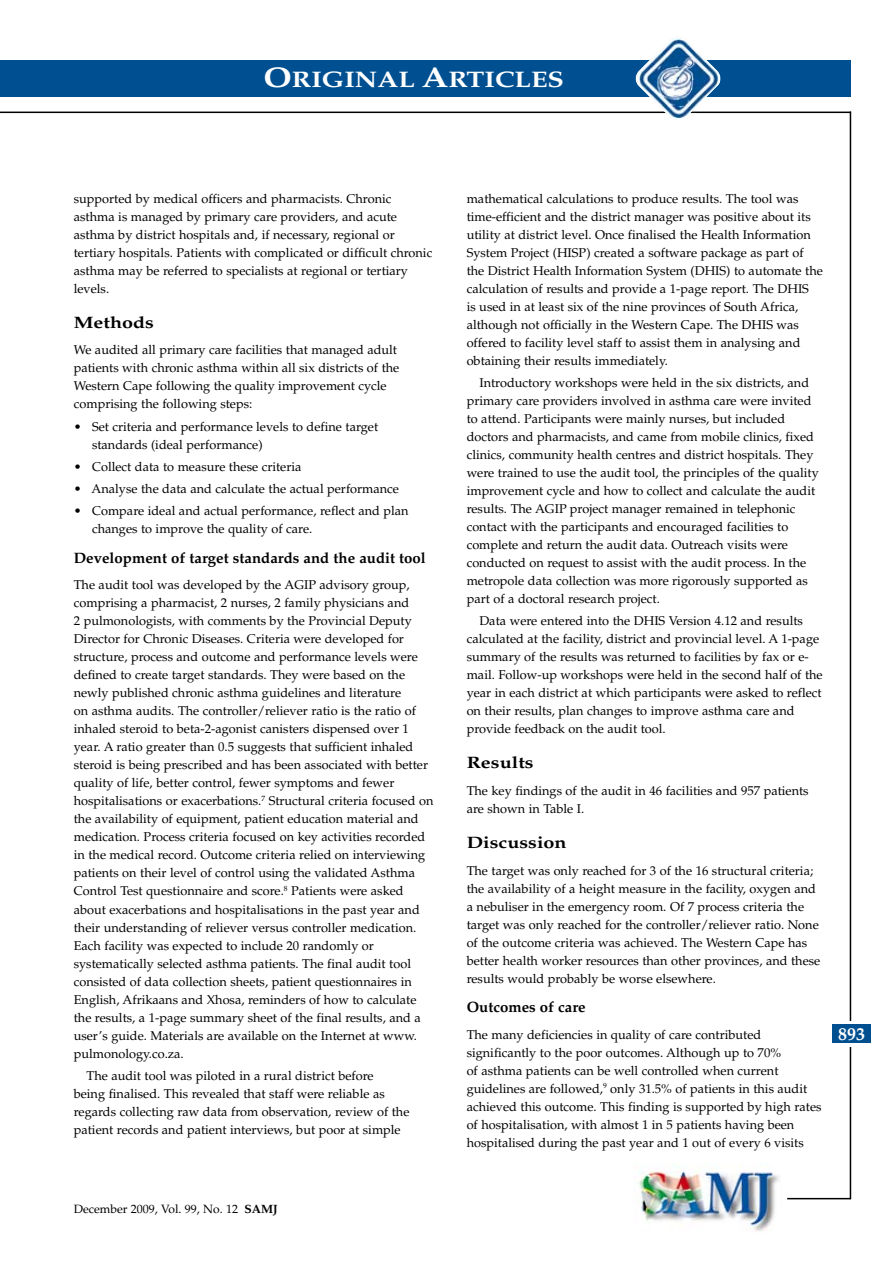
<style>
.page{position:relative;width:893px;height:1263px;background:#fff}
.page>*{position:absolute;margin:0;border:0;box-sizing:border-box;transform-origin:0 0}
.t1{font:700 22.5px "Palatino";color:#fff;scale:1.2 1}
.t2{font:700 18px "Palatino";color:#fff}
.t3{font:700 16.5px "Palatino";color:#000;scale:1.2 1}
.t4{font:700 15px "Palatino";color:#000}
.t5{font:12.75px/18px "Palatino";color:#000}
.t6{font:12px "Palatino";color:#000}
.s1{font-size:28.5px}
.s2{font-weight:700}
</style>
<div class="page">
<hr style="left:850px;top:111px;width:1px;height:1088px;background:#000">
<div style="left:836px;top:1021px;width:28px;height:25px;background:#fff"></div>
<hr style="left:787px;top:1198px;width:64px;height:1px;background:#000">
<div style="left:0;top:60px;width:850px;height:37px;background:#005091"></div>
<hr style="left:0;top:112px;width:850px;height:1px;background:#000">
<img style="left:634px;top:1163px;width:145px;height:69px">
<div style="left:832px;top:1024px;width:38px;height:19px;background:#005091"></div>
<img style="left:635px;top:37px;width:86px;height:83px">
<h1 class="t1" style="left:263px;top:67px;width:252px"><span class="s1">O</span>RIGINAL <span class="s1">A</span>RTICLES</h1>
<p class="t5" style="left:74px;top:190px;width:360px">supported by medical officers and pharmacists. Chronic asthma is managed by primary care providers, and acute asthma by district hospitals and, if necessary, regional or tertiary hospitals. Patients with complicated or difficult chronic asthma may be referred to specialists at regional or tertiary levels.</p>
<p class="t3" style="left:74px;top:313px;width:68px">Methods</p>
<p class="t5" style="left:74px;top:341px;width:327px">We audited all primary care facilities that managed adult patients with chronic asthma within all six districts of the Western Cape following the quality improvement cycle comprising the following steps:</p>
<p class="t5" style="left:92px;top:418px;width:288px;text-indent:-18px">• Set criteria and performance levels to define target standards (ideal performance)</p>
<p class="t5" style="left:74px;top:458px;width:229px">• Collect data to measure these criteria</p>
<p class="t5" style="left:74px;top:480px;width:327px">• Analyse the data and calculate the actual performance</p>
<p class="t5" style="left:92px;top:502px;width:318px;text-indent:-18px">• Compare ideal and actual performance, reflect and plan changes to improve the quality of care.</p>
<p class="t4" style="left:74px;top:549px;width:354px">Development of target standards and the audit tool</p>
<p class="t5" style="left:74px;top:576px;width:361px">The audit tool was developed by the AGIP advisory group, comprising a pharmacist, 2 nurses, 2 family physicians and<br>2 pulmonologists, with comments by the Provincial Deputy Director for Chronic Diseases. Criteria were developed for structure, process and outcome and performance levels were defined to create target standards. They were based on the newly published chronic asthma guidelines and literature<br>on asthma audits. The controller/reliever ratio is the ratio of inhaled steroid to beta-2-agonist canisters dispensed over 1 year. A ratio greater than 0.5 suggests that sufficient inhaled steroid is being prescribed and has been associated with better quality of life, better control, fewer symptoms and fewer hospitalisations or exacerbations.<sup>7</sup> Structural criteria focused on the availability of equipment, patient education material and medication. Process criteria focused on key activities recorded in the medical record. Outcome criteria relied on interviewing patients on their level of control using the validated Asthma Control Test questionnaire and score.<sup>8</sup> Patients were asked about exacerbations and hospitalisations in the past year and their understanding of reliever versus controller medication.<br>Each facility was expected to include 20 randomly or systematically selected asthma patients. The final audit tool consisted of data collection sheets, patient questionnaires in English, Afrikaans and Xhosa, reminders of how to calculate the results, a 1-page summary sheet of the final results, and a user’s guide. Materials are available on the Internet at www. pulmonology.co.za.</p>
<p class="t5" style="left:74px;top:1067px;width:337px;text-indent:13px">The audit tool was piloted in a rural district before<br>being finalised. This revealed that staff were reliable as regards collecting raw data from observation, review of the patient records and patient interviews, but poor at simple</p>
<p class="t6" style="left:74px;top:1202px;width:206px">December 2009, Vol. 99, No. 12 <span class="s2">SAMJ</span></p>
<p class="t5" style="left:467px;top:190px;width:358px">mathematical calculations to produce results. The tool was time-efficient and the district manager was positive about its utility at district level. Once finalised the Health Information System Project (HISP) created a software package as part of the District Health Information System (DHIS) to automate the calculation of results and provide a 1-page report. The DHIS<br>is used in at least six of the nine provinces of South Africa, although not officially in the Western Cape. The DHIS was offered to facility level staff to assist them in analysing and obtaining their results immediately.</p>
<p class="t5" style="left:467px;top:374px;width:354px;text-indent:13px">Introductory workshops were held in the six districts, and primary care providers involved in asthma care were invited to attend. Participants were mainly nurses, but included doctors and pharmacists, and came from mobile clinics, fixed clinics, community health centres and district hospitals. They were trained to use the audit tool, the principles of the quality improvement cycle and how to collect and calculate the audit results. The AGIP project manager remained in telephonic contact with the participants and encouraged facilities to complete and return the audit data. Outreach visits were conducted on request to assist with the audit process. In the metropole data collection was more rigorously supported as part of a doctoral research project.</p>
<p class="t5" style="left:467px;top:612px;width:358px;text-indent:13px">Data were entered into the DHIS Version 4.12 and results calculated at the facility, district and provincial level. A 1-page summary of the results was returned to facilities by fax or e&shy;mail. Follow-up workshops were held in the second half of the year in each district at which participants were asked to reflect on their results, plan changes to improve asthma care and provide feedback on the audit tool.</p>
<p class="t3" style="left:467px;top:753px;width:57px">Results</p>
<p class="t5" style="left:467px;top:782px;width:343px">The key findings of the audit in 46 facilities and 957 patients are shown in Table I.</p>
<p class="t3" style="left:467px;top:833px;width:85px">Discussion</p>
<p class="t5" style="left:467px;top:862px;width:355px">The target was only reached for 3 of the 16 structural criteria; the availability of a height measure in the facility, oxygen and a nebuliser in the emergency room. Of 7 process criteria the target was only reached for the controller/reliever ratio. None of the outcome criteria was achieved. The Western Cape has better health worker resources than other provinces, and these results would probably be worse elsewhere.</p>
<p class="t4" style="left:467px;top:998px;width:121px">Outcomes of care</p>
<p class="t5" style="left:467px;top:1026px;width:356px">The many deficiencies in quality of care contributed significantly to the poor outcomes. Although up to 70%<br>of asthma patients can be well controlled when current guidelines are followed,<sup>9</sup> only 31.5% of patients in this audit achieved this outcome. This finding is supported by high rates of hospitalisation, with almost 1 in 5 patients having been hospitalised during the past year and 1 out of every 6 visits</p>
<h2 class="t2" style="left:838px;top:1024px;width:28px">893</h2>
</div>
